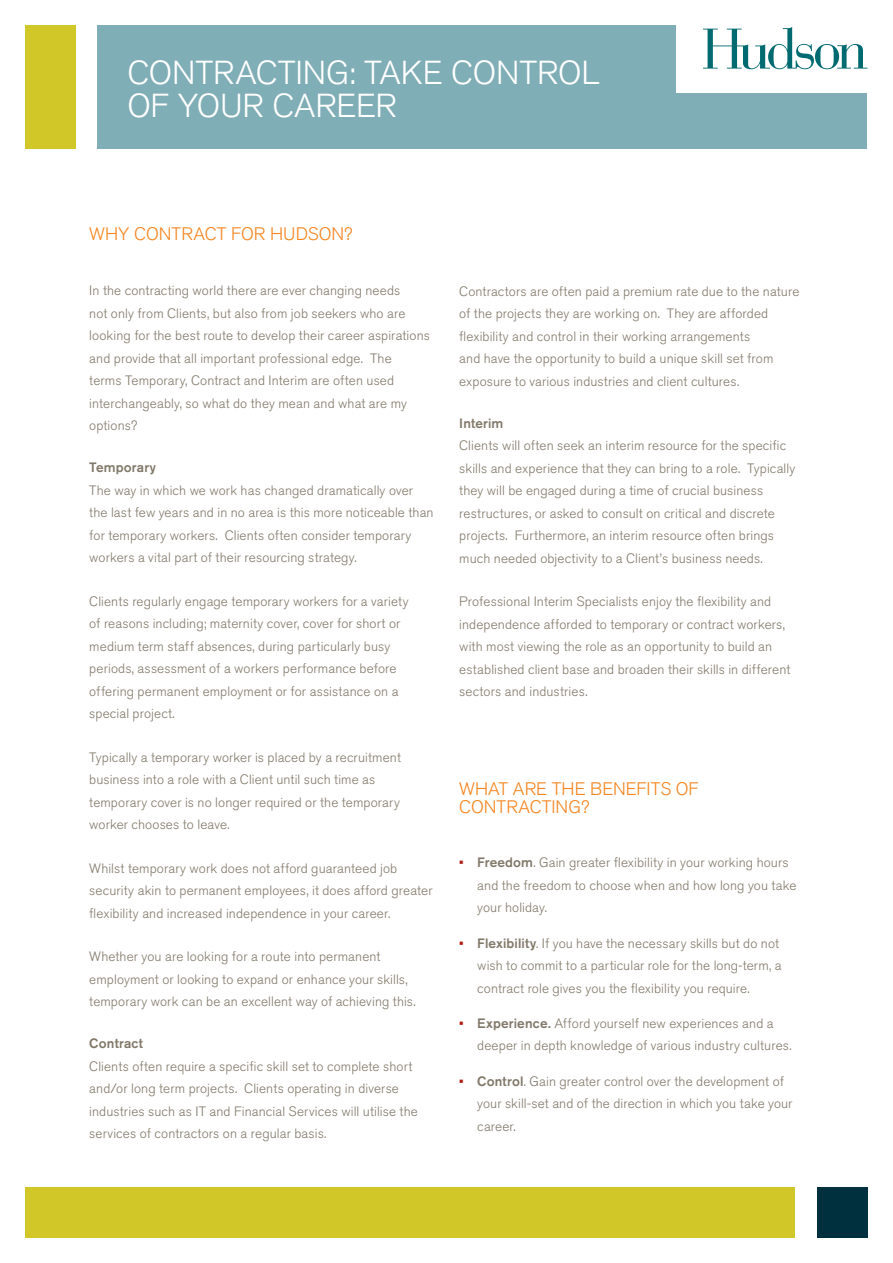
<style>
.page{position:relative;width:893px;height:1263px;background:#fff}
.page>*{position:absolute;margin:0;border:0;box-sizing:border-box;transform-origin:0 0}
.t1{font:300 33px/33px "Akzidenz Grotesk Pro";letter-spacing:-.005em;color:#fff}
.Subtitle_1{font:300 18px "Akzidenz Grotesk Pro";letter-spacing:.005em;color:#f58520}
.Content_1{font:300 13.5px/22.5px "Akzidenz Grotesk Pro";letter-spacing:.01em;color:#817868}
.Bullets{font:300 13.5px/22.5px "Akzidenz Grotesk Pro";letter-spacing:.01em;color:#817868}
.Subtitle_2{font:500 13.5px "Akzidenz Grotesk Pro";letter-spacing:.01em;color:#817868}
.t2{font:500 13.5px "Akzidenz Grotesk Pro";color:#b11d15}
.s1{font-weight:500}
</style>
<div class="page">
<div style="left:97px;top:26px;width:769px;height:123px;background:#80aeb6"></div>
<div style="left:677px;top:2px;width:216px;height:91px;background:#fff"></div>
<svg style="left:703px;top:27px;width:164px;height:42px"></svg>
<div style="left:26px;top:26px;width:50px;height:123px;background:#d1c728"></div>
<div style="left:26px;top:1187px;width:769px;height:50px;background:#d1c728"></div>
<div style="left:817px;top:1187px;width:50px;height:50px;background:#002f3d"></div>
<p class="t1" style="left:127px;top:56px;width:474px">CONTRACTING: TAKE CONTROL<br>OF YOUR CAREER</p>
<p class="Subtitle_1" style="left:89px;top:222px;width:70px">Why Contract</p>
<p class="Subtitle_1" style="left:231px;top:222px;width:90px">For Hu dson</p>
<p class="Subtitle_1" style="left:344px;top:222px;width:10px">?</p>
<p class="Content_1" style="left:89px;top:279px;width:342px">In the contracting world there are ever changing needs<br>not only from Clients, but also from job seekers who are looking for the best route to develop their career aspirations and provide that all important professional edge. The<br>terms Temporary, Contract and Interim are often used interchangeably, so what do they mean and what are my options?</p>
<p class="Subtitle_2" style="left:89px;top:459px;width:68px">Temporary</p>
<p class="Content_1" style="left:89px;top:479px;width:346px">The way in which we work has changed dramatically over the last few years and in no area is this more noticeable than for temporary workers. Clients often consider temporary workers a vital part of their resourcing strategy.</p>
<p class="Content_1" style="left:89px;top:590px;width:321px">Clients regularly engage temporary workers for a variety of reasons including; maternity cover, cover for short or medium term staff absences, during particularly busy periods, assessment of a workers performance before offering permanent employment or for assistance on a special project.</p>
<p class="Content_1" style="left:89px;top:746px;width:313px">Typically a temporary worker is placed by a recruitment business into a role with a Client until such time as temporary cover is no longer required or the temporary worker chooses to leave.</p>
<p class="Content_1" style="left:89px;top:857px;width:345px">Whilst temporary work does not afford guaranteed job security akin to permanent employees, it does afford greater flexibility and increased independence in your career.</p>
<p class="Content_1" style="left:89px;top:945px;width:328px">Whether you are looking for a route into permanent employment or looking to expand or enhance your skills, temporary work can be an excellent way of achieving this.</p>
<p class="Subtitle_2" style="left:89px;top:1035px;width:55px">Contract</p>
<p class="Content_1" style="left:89px;top:1055px;width:330px">Clients often require a specific skill set to complete short and/or long term projects. Clients operating in diverse industries such as IT and Financial Services will utilise the services of contractors on a regular basis.</p>
<p class="Content_1" style="left:459px;top:280px;width:342px">Contractors are often paid a premium rate due to the nature of the projects they are working on. They are afforded flexibility and control in their working arrangements<br>and have the opportunity to build a unique skill set from exposure to various industries and client cultures.</p>
<p class="Subtitle_2" style="left:459px;top:414px;width:46px">Interim</p>
<p class="Content_1" style="left:459px;top:434px;width:338px">Clients will often seek an interim resource for the specific skills and experience that they can bring to a role. Typically they will be engaged during a time of crucial business restructures, or asked to consult on critical and discrete projects. Furthermore, an interim resource often brings much needed objectivity to a Client’s business needs.</p>
<p class="Content_1" style="left:459px;top:590px;width:333px">Professional Interim Specialists enjoy the flexibility and independence afforded to temporary or contract workers, with most viewing the role as an opportunity to build an established client base and broaden their skills in different sectors and industries.</p>
<p class="Subtitle_1" style="left:459px;top:777px;width:66px">What are</p>
<p class="Subtitle_1" style="left:552px;top:777px;width:62px">the Benefits</p>
<p class="Subtitle_1" style="left:676px;top:777px;width:12px">of</p>
<p class="Subtitle_1" style="left:459px;top:795px;width:24px">Contracting</p>
<p class="Subtitle_1" style="left:581px;top:795px;width:10px">?</p>
<p class="t2" style="left:459px;top:854px;width:6px">•</p>
<p class="t2" style="left:459px;top:934px;width:6px">•</p>
<p class="t2" style="left:459px;top:1014px;width:6px">•</p>
<p class="t2" style="left:459px;top:1072px;width:6px">•</p>
<p class="Bullets" style="left:477px;top:851px;width:321px"><span class="s1">Freedom</span>. Gain greater flexibility in your working hours and the freedom to choose when and how long you take your holiday.</p>
<p class="Bullets" style="left:477px;top:932px;width:306px"><span class="s1">Flexibility</span>. If you have the necessary skills but do not wish to commit to a particular role for the long-term, a contract role gives you the flexibility you require.</p>
<p class="Bullets" style="left:477px;top:1012px;width:316px"><span class="s1">Experience.</span> Afford yourself new experiences and a deeper in depth knowledge of various industry cultures.</p>
<p class="Bullets" style="left:477px;top:1070px;width:317px"><span class="s1">Control</span>. Gain greater control over the development of your skill-set and of the direction in which you take your career.</p>
</div>
